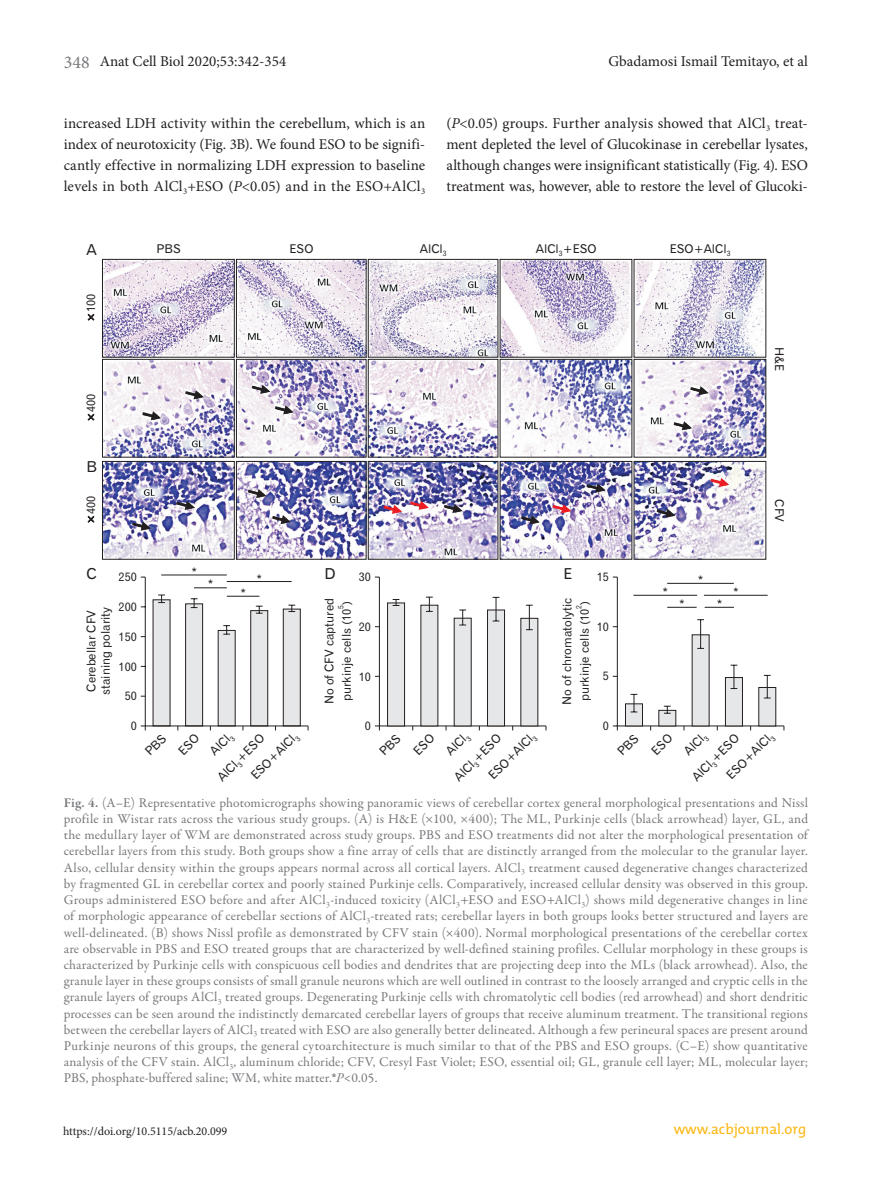
<style>
.page{position:relative;width:893px;height:1191px;background:#fff}
.page>*{position:absolute;margin:0;border:0;box-sizing:border-box;transform-origin:0 0}
.본문{font:15px/21px "Minion Pro";color:#231f20;text-align:justify}
.t1{font:15px "Gothic 720 BT Roman B";color:#231f20}
.t2{font:14.7px "The Mix";color:#fcb814}
.그림설명{font:13.5px/16.2px "Garamond Premr Pro";letter-spacing:.005em;color:#76787b;text-align:justify}
.t3{font:12.9px "Arial";color:#231f20}
.t4{font:12px/17.5px "Gothic 720 BT Roman B";color:#231f20}
.t5{font:12px "Minion Pro";color:#231f20}
.t6{font:7.5px "Gothic 720 BT Roman B";color:#231f20}
.s1{font-size:18px;color:#76787b}
.s2{font-style:italic}
.s3{font-weight:600}
.s4{font-family:"Arial"}
</style>
<div class="page">
<svg style="left:88px;top:314px;width:6px;height:6px"></svg>
<svg style="left:88px;top:414px;width:6px;height:6px"></svg>
<svg style="left:102px;top:259px;width:664px;height:199px"></svg>
<svg style="left:687px;top:385px;width:21px;height:10px"></svg>
<svg style="left:671px;top:420px;width:21px;height:10px"></svg>
<svg style="left:102px;top:461px;width:664px;height:99px"></svg>
<svg style="left:88px;top:516px;width:6px;height:6px"></svg>
<hr style="left:161px;top:574px;width:66px;height:1px;background:#231f20">
<svg style="left:708px;top:477px;width:21px;height:10px"></svg>
<svg style="left:654px;top:507px;width:21px;height:10px"></svg>
<svg style="left:584px;top:482px;width:21px;height:10px"></svg>
<svg style="left:550px;top:503px;width:21px;height:10px"></svg>
<svg style="left:518px;top:514px;width:22px;height:10px"></svg>
<svg style="left:441px;top:503px;width:22px;height:10px"></svg>
<svg style="left:381px;top:500px;width:48px;height:14px"></svg>
<svg style="left:269px;top:514px;width:22px;height:10px"></svg>
<svg style="left:245px;top:488px;width:21px;height:10px"></svg>
<svg style="left:173px;top:500px;width:22px;height:10px"></svg>
<svg style="left:129px;top:520px;width:22px;height:10px"></svg>
<svg style="left:139px;top:410px;width:22px;height:10px"></svg>
<svg style="left:182px;top:389px;width:22px;height:10px"></svg>
<svg style="left:249px;top:384px;width:21px;height:10px"></svg>
<svg style="left:272px;top:404px;width:21px;height:10px"></svg>
<svg style="left:374px;top:576px;width:173px;height:155px"></svg>
<svg style="left:612px;top:576px;width:173px;height:155px"></svg>
<svg style="left:140px;top:576px;width:169px;height:155px"></svg>
<p class="본문" style="left:64px;top:50px;width:224px"><span class="s1">348</span> Anat Cell Biol 2020;53:342-354</p>
<p class="본문" style="left:608px;top:50px;width:201px">Gbadamosi Ismail Temitayo, et al</p>
<p class="본문" style="left:64px;top:113px;width:363px">increased LDH activity within the cerebellum, which is an index of neurotoxicity (Fig. 3B). We found ESO to be signifi&shy;cantly effective in normalizing LDH expression to baseline levels in both AlCl<sub>3</sub>+ESO (<span class="s2">P</span>&lt;0.05) and in the ESO+AlCl<sub>3</sub></p>
<p class="본문" style="left:446px;top:113px;width:363px">(<span class="s2">P</span>&lt;0.05) groups. Further analysis showed that AlCl<sub>3</sub> treat&shy;ment depleted the level of Glucokinase in cerebellar lysates, although changes were insignificant statistically (Fig. 4). ESO treatment was, however, able to restore the level of Glucoki-</p>
<p class="t1" style="left:87px;top:241px;width:12px">A</p>
<p class="t4" style="left:82px;top:312px;width:20px;rotate:-90deg">100</p>
<p class="t4" style="left:82px;top:412px;width:20px;rotate:-90deg">400</p>
<p class="t1" style="left:87px;top:458px;width:12px">B</p>
<p class="t4" style="left:82px;top:514px;width:20px;rotate:-90deg">400</p>
<p class="t1" style="left:87px;top:565px;width:12px">C</p>
<p class="t4" style="left:119px;top:568px;width:20px">250</p>
<p class="t4" style="left:119px;top:598px;width:20px">200</p>
<p class="t4" style="left:119px;top:628px;width:20px">150</p>
<p class="t4" style="left:119px;top:657px;width:20px">100</p>
<p class="t4" style="left:125px;top:687px;width:14px">50</p>
<p class="t4" style="left:131px;top:717px;width:8px">0</p>
<p class="t4" style="left:84px;top:695px;width:89px;line-height:14.4px;rotate:-90deg">Cerebellar CFV staining polarity</p>
<p class="t4" style="left:157px;top:240px;width:26px">PBS</p>
<p class="t4" style="left:290px;top:240px;width:25px">ESO</p>
<p class="t4" style="left:420px;top:240px;width:28px">AlCl<sub>3</sub></p>
<p class="t4" style="left:536px;top:240px;width:62px">AlCl<sub>3</sub>+ESO</p>
<p class="t4" style="left:670px;top:240px;width:62px">ESO+AlCl<sub>3</sub></p>
<p class="t4" style="left:788px;top:347px;width:25px;rotate:90deg">H&amp;E</p>
<p class="t3" style="left:192px;top:564px;width:7px">*</p>
<p class="t3" style="left:208px;top:576px;width:7px">*</p>
<p class="t3" style="left:241px;top:585px;width:7px">*</p>
<p class="t3" style="left:257px;top:571px;width:7px">*</p>
<p class="t1" style="left:324px;top:564px;width:13px">D</p>
<p class="t4" style="left:359px;top:568px;width:14px">30</p>
<p class="t4" style="left:320px;top:704px;width:108px;rotate:-90deg">No of CFV captured purkinje cells (10 )</p>
<p class="t6" style="left:336px;top:609px;width:5px;rotate:-90deg">5</p>
<p class="t4" style="left:359px;top:618px;width:14px">20</p>
<p class="t4" style="left:359px;top:667px;width:14px">10</p>
<p class="t4" style="left:365px;top:717px;width:8px">0</p>
<p class="t1" style="left:563px;top:564px;width:10px">E</p>
<p class="t4" style="left:597px;top:568px;width:14px">15</p>
<p class="t4" style="left:558px;top:704px;width:109px;rotate:-90deg">No of chromatolytic purkinje cells (10 )</p>
<p class="t6" style="left:574px;top:609px;width:5px;rotate:-90deg">2</p>
<p class="t4" style="left:597px;top:618px;width:14px">10</p>
<p class="t4" style="left:603px;top:667px;width:8px">5</p>
<p class="t4" style="left:603px;top:717px;width:8px">0</p>
<p class="t3" style="left:663px;top:584px;width:7px">*</p>
<p class="t3" style="left:680px;top:596px;width:7px">*</p>
<p class="t3" style="left:698px;top:572px;width:7px">*</p>
<p class="t3" style="left:717px;top:596px;width:7px">*</p>
<p class="t3" style="left:733px;top:584px;width:7px">*</p>
<p class="t4" style="left:788px;top:499px;width:24px;rotate:90deg">CFV</p>
<p class="t4" style="left:213px;top:772px;width:62px;rotate:-45deg">AlCl<sub>3</sub>+ESO</p>
<p class="t4" style="left:247px;top:771px;width:62px;rotate:-45deg">ESO+AlCl<sub>3</sub></p>
<p class="t4" style="left:206px;top:747px;width:28px;rotate:-45deg">AlCl<sub>3</sub></p>
<p class="t4" style="left:450px;top:772px;width:62px;rotate:-45deg">AlCl<sub>3</sub>+ESO</p>
<p class="t4" style="left:484px;top:771px;width:62px;rotate:-45deg">ESO+AlCl<sub>3</sub></p>
<p class="t4" style="left:442px;top:747px;width:28px;rotate:-45deg">AlCl<sub>3</sub></p>
<p class="t4" style="left:688px;top:772px;width:62px;rotate:-45deg">AlCl<sub>3</sub>+ESO</p>
<p class="t4" style="left:722px;top:771px;width:62px;rotate:-45deg">ESO+AlCl<sub>3</sub></p>
<p class="t4" style="left:680px;top:747px;width:28px;rotate:-45deg">AlCl<sub>3</sub></p>
<p class="그림설명" style="left:64px;top:795px;width:746px"><span class="s3">Fig. 4.</span> (A–E) Representative photomicrographs showing panoramic views of cerebellar cortex general morphological presentations and Nissl profile in Wistar rats across the various study groups. (A) is H&amp;E (×100, ×400); The ML, Purkinje cells (black arrowhead) layer, GL, and the medullary layer of WM are demonstrated across study groups. PBS and ESO treatments did not alter the morphological presentation of cerebellar layers from this study. Both groups show a fine array of cells that are distinctly arranged from the molecular to the granular layer.<br>Also, cellular density within the groups appears normal across all cortical layers. AlCl<sub>3</sub> treatment caused degenerative changes characterized by fragmented GL in cerebellar cortex and poorly stained Purkinje cells. Comparatively, increased cellular density was observed in this group.<br>Groups administered ESO before and after AlCl<sub>3</sub>-induced toxicity (AlCl<sub>3</sub>+ESO and ESO+AlCl<sub>3</sub>) shows mild degenerative changes in line of morphologic appearance of cerebellar sections of AlCl<sub>3</sub>-treated rats; cerebellar layers in both groups looks better structured and layers are well-delineated. (B) shows Nissl profile as demonstrated by CFV stain (×400). Normal morphological presentations of the cerebellar cortex are observable in PBS and ESO treated groups that are characterized by well-defined staining profiles. Cellular morphology in these groups is characterized by Purkinje cells with conspicuous cell bodies and dendrites that are projecting deep into the MLs (black arrowhead). Also, the granule layer in these groups consists of small granule neurons which are well outlined in contrast to the loosely arranged and cryptic cells in the granule layers of groups AlCl<sub>3</sub> treated groups. Degenerating Purkinje cells with chromatolytic cell bodies (red arrowhead) and short dendritic processes can be seen around the indistinctly demarcated cerebellar layers of groups that receive aluminum treatment. The transitional regions between the cerebellar layers of AlCl<sub>3</sub> treated with ESO are also generally better delineated. Although a few perineural spaces are present around Purkinje neurons of this groups, the general cytoarchitecture is much similar to that of the PBS and ESO groups. (C–E) show quantitative analysis of the CFV stain. AlCl<sub>3</sub>, aluminum chloride; CFV, Cresyl Fast Violet; ESO, essential oil; GL, granule cell layer; ML, molecular layer; PBS, phosphate-buffered saline; WM, white matter.<span class="s4">*</span><span class="s2">P</span>&lt;0.05.</p>
<p class="t5" style="left:63px;top:1123px;width:166px">https://doi.org/10.5115/acb.20.099</p>
<p class="t2" style="left:674px;top:1117px;width:134px">www.acbjournal.org</p>
</div>
